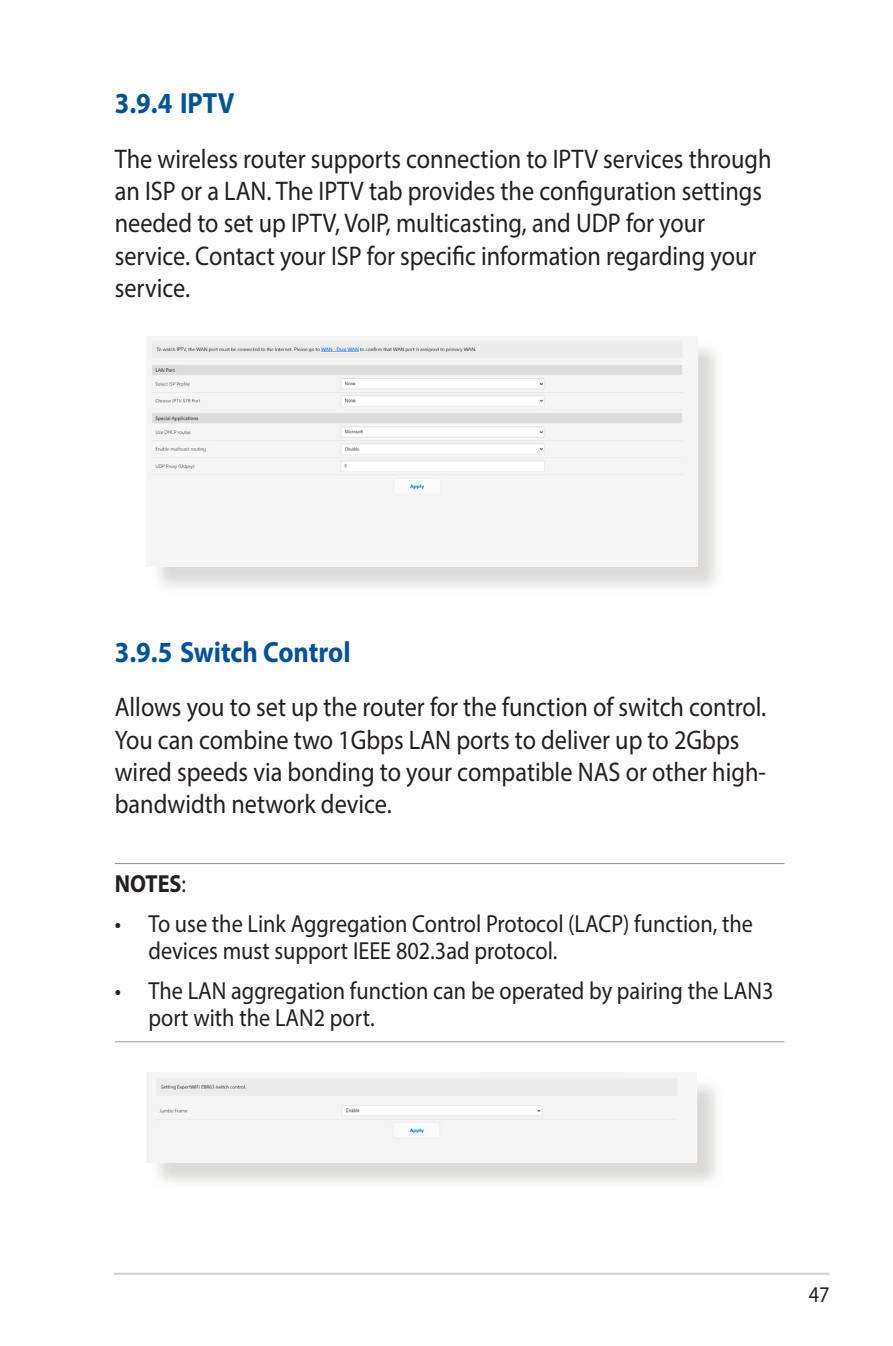
<style>
.page{position:relative;width:893px;height:1346px;background:#fff}
.page>*{position:absolute;margin:0;border:0;box-sizing:border-box;transform-origin:0 0}
.t1{font:700 29.25px "Myriad Pro";color:#01529a;scale:.9 1}
.t2{font:27px/32.4px "Myriad Pro";color:#231f20;scale:.9 1}
.t3{font:24.75px/27px "Myriad Pro";color:#231f20;scale:.9 1}
.t4{font:700 24.75px "Myriad Pro";color:#231f20;scale:.9 1}
.t5{font:22.5px "Myriad Pro";color:#231f20;scale:.9 1}
.s1{font-weight:400}
</style>
<div class="page">
<hr style="left:114px;top:1272px;width:715px;height:3px;background:#d1d2d4">
<hr style="left:115px;top:863px;width:669px;height:1px;background:#939598">
<hr style="left:115px;top:1041px;width:669px;height:1px;background:#a8a9ad">
<div style="left:150px;top:1076px;width:574px;height:114px;background:#cfcecb;opacity:.75"></div>
<img style="left:147px;top:1073px;width:549px;height:89px">
<div style="left:150px;top:339px;width:575px;height:256px;background:#cfcecb;opacity:.75"></div>
<img style="left:147px;top:336px;width:550px;height:231px">
<p class="t1" style="left:115px;top:84px;width:135px">3.9.4 IPTV</p>
<p class="t2" style="left:115px;top:142px;width:731px">The wireless router supports connection to IPTV services through an ISP or a LAN. The IPTV tab provides the configuration settings needed to set up IPTV, VoIP, multicasting, and UDP for your service. Contact your ISP for specific information regarding your service.</p>
<p class="t1" style="left:115px;top:632px;width:264px">3.9.5 Switch Control</p>
<p class="t2" style="left:115px;top:690px;width:725px">Allows you to set up the router for the function of switch control.<br>You can combine two 1Gbps LAN ports to deliver up to 2Gbps wired speeds via bonding to your compatible NAS or other high&shy;bandwidth network device.</p>
<p class="t4" style="left:115px;top:867px;width:81px">NOTES<span class="s1">:</span></p>
<p class="t3" style="left:149px;top:909px;width:673px;text-indent:-34px">• To use the Link Aggregation Control Protocol (LACP) function, the devices must support IEEE 802.3ad protocol.</p>
<p class="t3" style="left:149px;top:976px;width:696px;text-indent:-34px">• The LAN aggregation function can be operated by pairing the LAN3 port with the LAN2 port.</p>
<p class="t5" style="left:809px;top:1281px;width:25px">47</p>
</div>
